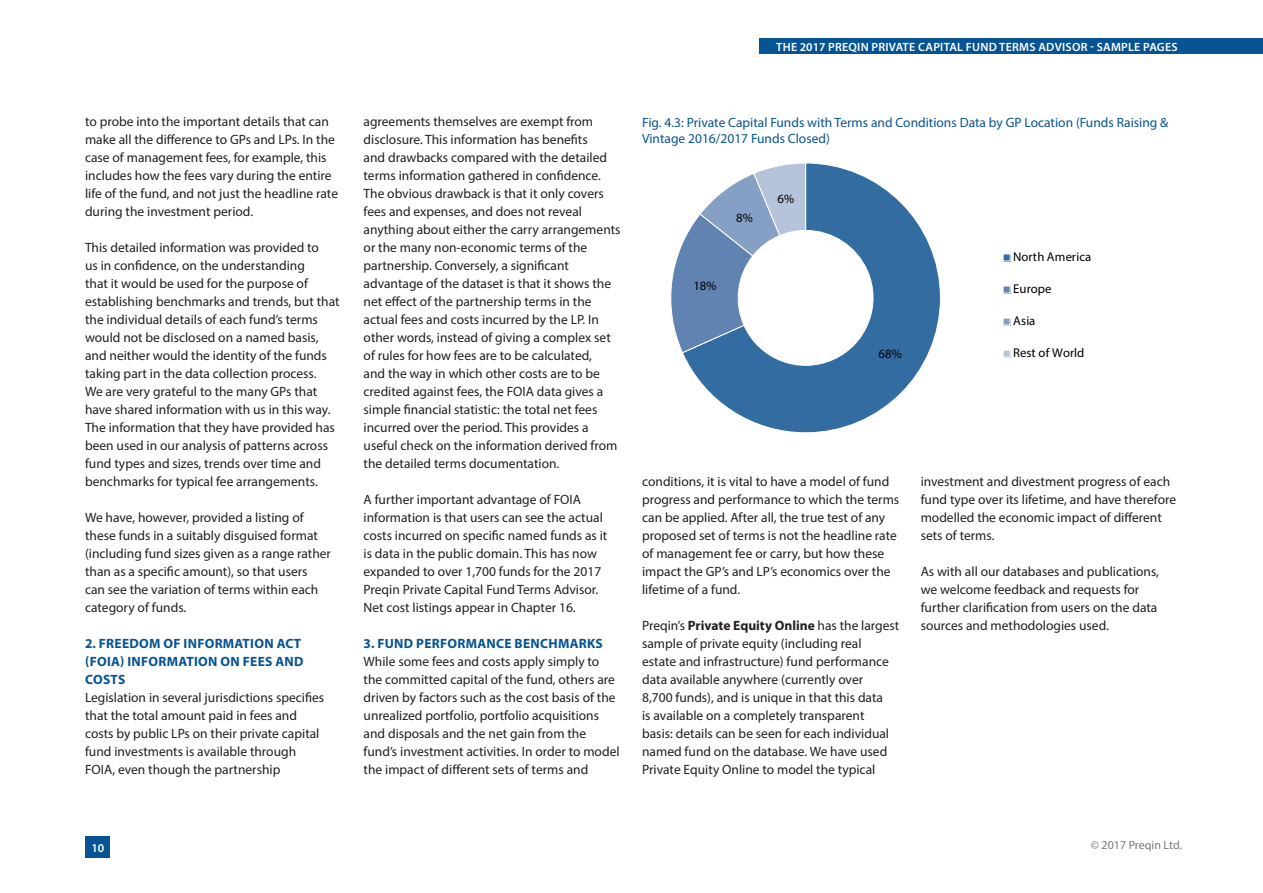
<style>
.page{position:relative;width:1263px;height:893px;background:#fff}
.page>*{position:absolute;margin:0;border:0;box-sizing:border-box;transform-origin:0 0}
.t1{font:13.5px/18px "Myriad Pro";color:#231f20}
.t2{font:13.5px/16.2px "Myriad Pro";color:#075494}
.t3{font:700 13.5px/18px "Myriad Pro";letter-spacing:.02em;color:#075494}
.t4{font:12.75px "Myriad Pro";letter-spacing:.005em;color:#000}
.t5{font:600 12px "Myriad Pro";letter-spacing:.02em;color:#fff}
.t6{font:12px "Myriad Pro";color:#76787b}
.s1{font-weight:700}
</style>
<div class="page">
<div style="left:86px;top:836px;width:24px;height:22px;background:#075494"></div>
<div style="left:760px;top:38px;width:503px;height:16px;background:#075494"></div>
<svg style="left:683px;top:163px;width:258px;height:270px;fill:#326ca1"></svg>
<svg style="left:671px;top:163px;width:135px;height:191px"></svg>
<div style="left:1003px;top:254px;width:7px;height:7px;background:#326ca1"></div>
<div style="left:1003px;top:286px;width:7px;height:7px;background:#6183b2"></div>
<div style="left:1003px;top:318px;width:7px;height:7px;background:#86a0c5"></div>
<div style="left:1003px;top:318px;width:7px;height:8px;border:1px solid #fff"></div>
<div style="left:1003px;top:350px;width:7px;height:7px;background:#b5c4db"></div>
<div style="left:1003px;top:350px;width:7px;height:8px;border:1px solid #fff"></div>
<p class="t5" style="left:776px;top:39px;width:403px">THE 2017 PREQIN PRIVATE CAPITAL FUND TERMS ADVISOR - SAMPLE PAGES</p>
<p class="t1" style="left:85px;top:112px;width:255px">to probe into the important details that can make all the difference to GPs and LPs. In the case of management fees, for example, this includes how the fees vary during the entire life of the fund, and not just the headline rate during the investment period.</p>
<p class="t1" style="left:85px;top:238px;width:256px">This detailed information was provided to<br>us in confidence, on the understanding<br>that it would be used for the purpose of establishing benchmarks and trends, but that the individual details of each fund’s terms would not be disclosed on a named basis, and neither would the identity of the funds taking part in the data collection process.<br>We are very grateful to the many GPs that have shared information with us in this way.<br>The information that they have provided has been used in our analysis of patterns across fund types and sizes, trends over time and benchmarks for typical fee arrangements.</p>
<p class="t1" style="left:85px;top:508px;width:247px">We have, however, provided a listing of these funds in a suitably disguised format (including fund sizes given as a range rather than as a specific amount), so that users can see the variation of terms within each category of funds.</p>
<p class="t3" style="left:85px;top:634px;width:220px">2. FREEDOM OF INFORMATION ACT (FOIA) INFORMATION ON FEES AND<br>COSTS</p>
<p class="t1" style="left:85px;top:688px;width:241px">Legislation in several jurisdictions specifies that the total amount paid in fees and costs by public LPs on their private capital fund investments is available through FOIA, even though the partnership</p>
<p class="t1" style="left:364px;top:112px;width:258px">agreements themselves are exempt from disclosure. This information has benefits<br>and drawbacks compared with the detailed terms information gathered in confidence.<br>The obvious drawback is that it only covers fees and expenses, and does not reveal anything about either the carry arrangements or the many non-economic terms of the partnership. Conversely, a significant advantage of the dataset is that it shows the net effect of the partnership terms in the actual fees and costs incurred by the LP. In other words, instead of giving a complex set of rules for how fees are to be calculated,<br>and the way in which other costs are to be credited against fees, the FOIA data gives a simple financial statistic: the total net fees incurred over the period. This provides a useful check on the information derived from the detailed terms documentation.</p>
<p class="t1" style="left:364px;top:490px;width:245px">A further important advantage of FOIA information is that users can see the actual costs incurred on specific named funds as it is data in the public domain. This has now expanded to over 1,700 funds for the 2017<br>Preqin Private Capital Fund Terms Advisor.<br>Net cost listings appear in Chapter 16.</p>
<p class="t3" style="left:364px;top:634px;width:241px">3. FUND PERFORMANCE BENCHMARKS</p>
<p class="t1" style="left:364px;top:652px;width:258px">While some fees and costs apply simply to the committed capital of the fund, others are driven by factors such as the cost basis of the unrealized portfolio, portfolio acquisitions and disposals and the net gain from the fund’s investment activities. In order to model the impact of different sets of terms and</p>
<p class="t2" style="left:642px;top:114px;width:528px">Fig. 4.3: Private Capital Funds with Terms and Conditions Data by GP Location (Funds Raising &amp;<br>Vintage 2016/2017 Funds Closed)</p>
<p class="t4" style="left:736px;top:210px;width:18px">8%</p>
<p class="t4" style="left:693px;top:278px;width:25px">18%</p>
<p class="t4" style="left:777px;top:191px;width:18px">6%</p>
<p class="t4" style="left:878px;top:345px;width:25px">68%</p>
<p class="t4" style="left:1013px;top:249px;width:80px">North America</p>
<p class="t4" style="left:1013px;top:281px;width:40px">Europe</p>
<p class="t4" style="left:1013px;top:313px;width:23px">Asia</p>
<p class="t4" style="left:1013px;top:345px;width:73px">Rest of World</p>
<p class="t1" style="left:642px;top:472px;width:259px">conditions, it is vital to have a model of fund progress and performance to which the terms can be applied. After all, the true test of any proposed set of terms is not the headline rate of management fee or carry, but how these impact the GP’s and LP’s economics over the lifetime of a fund.</p>
<p class="t1" style="left:642px;top:616px;width:259px">Preqin’s <span class="s1">Private Equity Online</span> has the largest sample of private equity (including real<br>estate and infrastructure) fund performance data available anywhere (currently over<br>8,700 funds), and is unique in that this data<br>is available on a completely transparent<br>basis: details can be seen for each individual named fund on the database. We have used Private Equity Online to model the typical</p>
<p class="t1" style="left:921px;top:472px;width:257px">investment and divestment progress of each fund type over its lifetime, and have therefore modelled the economic impact of different sets of terms.</p>
<p class="t1" style="left:921px;top:562px;width:240px">As with all our databases and publications, we welcome feedback and requests for further clarification from users on the data sources and methodologies used.</p>
<p class="t5" style="left:91px;top:840px;width:14px">10</p>
<p class="t6" style="left:1091px;top:837px;width:93px">© 2017 Preqin Ltd.</p>
</div>
